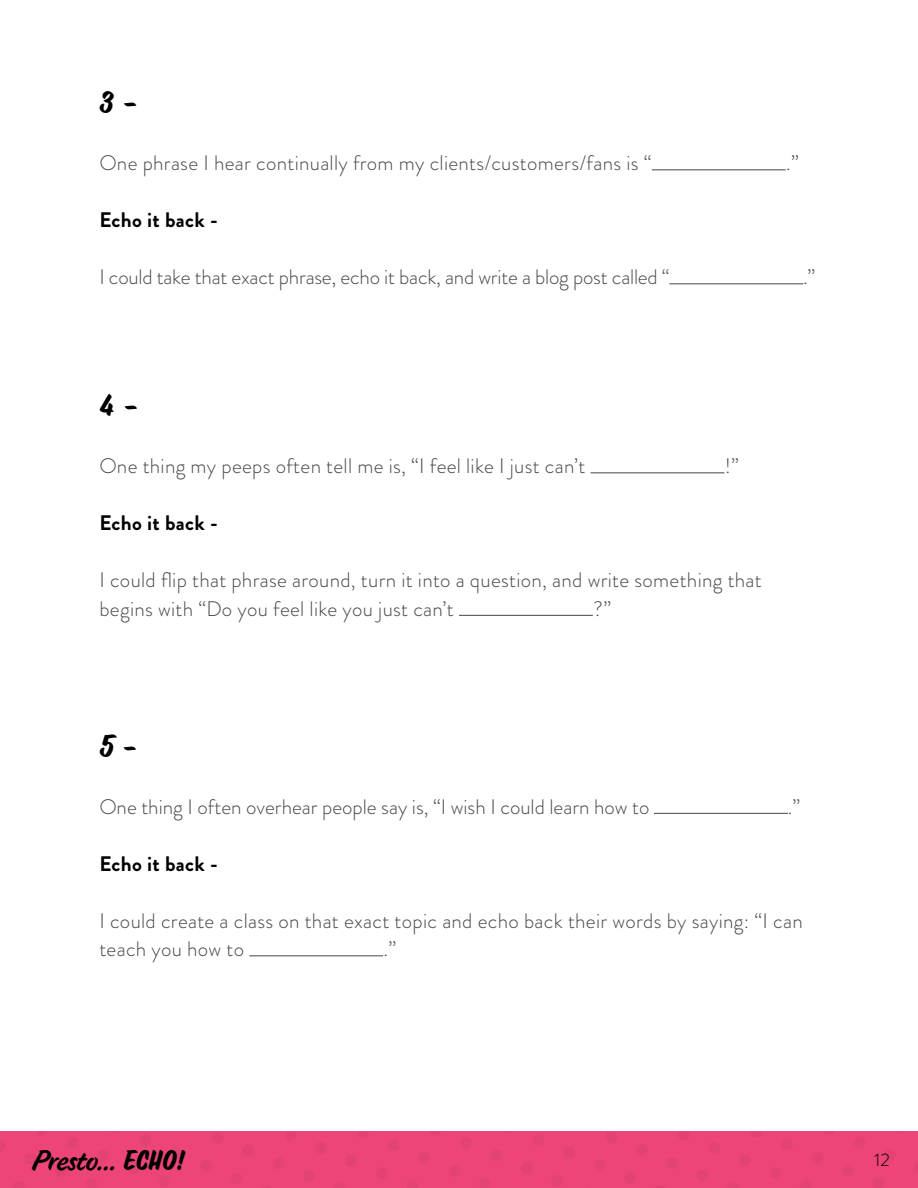
<style>
.page{position:relative;width:918px;height:1188px;background:#fff}
.page>*{position:absolute;margin:0;border:0;box-sizing:border-box;transform-origin:0 0}
.t1{font:30px "Suti";color:#000}
.t2{font:300 27.45px "Tasty";letter-spacing:-.01em;color:#000}
.t3{font:300 21px/28.5px "Brandon Grotesque";letter-spacing:.015em;color:#464647}
.t4{font:300 21px "Brandon Grotesque";letter-spacing:-.01em;color:#464647}
.t5{font:700 21px "Brandon Grotesque";letter-spacing:.015em;color:#000}
.t6{font:300 18px "Brandon Grotesque";color:#000}
.s1{font-family:"Suti";font-weight:400}
</style>
<div class="page">
<img style="left:0;top:1132px;width:918px;height:56px">
<hr style="left:652px;top:169px;width:134px;height:1px;background:#464647">
<hr style="left:669px;top:283px;width:134px;height:1px;background:#464647">
<hr style="left:591px;top:472px;width:133px;height:1px;background:#464647">
<hr style="left:459px;top:615px;width:134px;height:1px;background:#464647">
<hr style="left:654px;top:813px;width:134px;height:1px;background:#464647">
<hr style="left:249px;top:955px;width:134px;height:1px;background:#464647">
<h1 class="t1" style="left:99px;top:77px;width:40px">3 -</h1>
<p class="t3" style="left:99px;top:149px;width:554px">One phrase I hear continually from my clients/customers/fans is “</p>
<p class="t3" style="left:786px;top:149px;width:14px">.”</p>
<p class="t5" style="left:99px;top:205px;width:120px">Echo it back -</p>
<p class="t4" style="left:99px;top:263px;width:572px">I could take that exact phrase, echo it back, and write a blog post called “</p>
<p class="t3" style="left:803px;top:263px;width:14px">.”</p>
<h1 class="t1" style="left:99px;top:380px;width:40px">4 -</h1>
<p class="t3" style="left:99px;top:452px;width:487px">One thing my peeps often tell me is, “I feel like I just can’t</p>
<p class="t3" style="left:725px;top:452px;width:16px">!”</p>
<p class="t5" style="left:99px;top:508px;width:120px">Echo it back -</p>
<p class="t3" style="left:99px;top:566px;width:664px">I could flip that phrase around, turn it into a question, and write something that begins with “Do you feel like you just can’t</p>
<p class="t3" style="left:593px;top:594px;width:19px">?”</p>
<h1 class="t1" style="left:99px;top:721px;width:39px">5 -</h1>
<p class="t3" style="left:99px;top:792px;width:552px">One thing I often overhear people say is, “I wish I could learn how to</p>
<p class="t3" style="left:788px;top:792px;width:14px">.”</p>
<p class="t5" style="left:99px;top:849px;width:120px">Echo it back -</p>
<p class="t3" style="left:99px;top:906px;width:705px">I could create a class on that exact topic and echo back their words by saying: “I can teach you how to</p>
<p class="t3" style="left:384px;top:935px;width:14px">.”</p>
<h2 class="t2" style="left:31px;top:1144px;width:156px">Presto... <span class="s1">ECHO!</span></h2>
<p class="t6" style="left:875px;top:1147px;width:17px">12</p>
</div>
